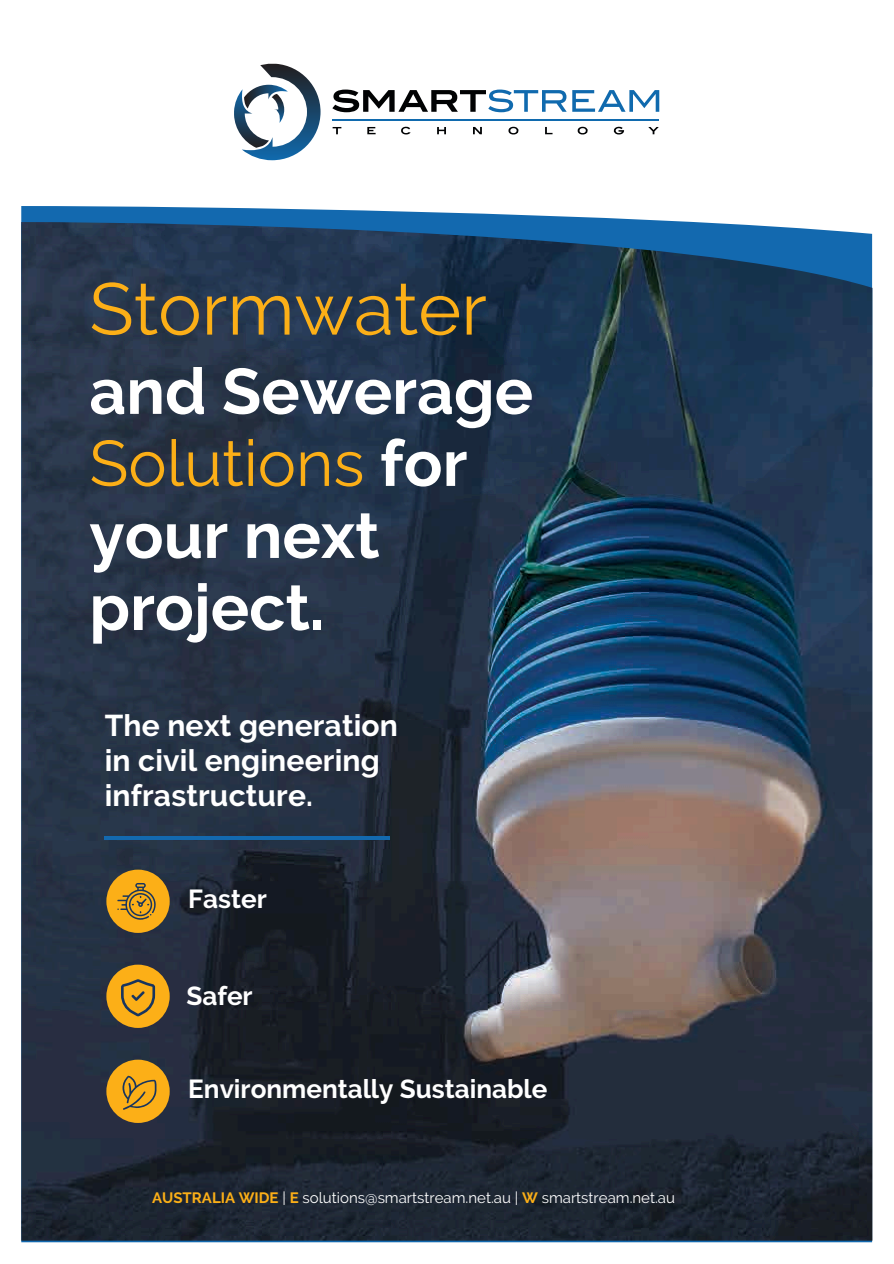
<style>
.page{position:relative;width:894px;height:1264px;background:#fff}
.page>*{position:absolute;margin:0;border:0;box-sizing:border-box;transform-origin:0 0}
.t1{font:73.05px "Raleway";color:#fcaf17}
.t2{font:700 64.2px/72px "Raleway";color:#fff}
.t3{font:700 30px/34.8px "Raleway";letter-spacing:.005em;color:#fff}
.t4{font:700 26.1px "Raleway";color:#fff}
.t5{font:15px "Raleway";color:#fff}
.s1{font-weight:400;color:#fcaf17}
.s2{font-weight:700;color:#fcaf17}
</style>
<div class="page">
<svg style="left:21px;top:206px;width:672px;height:16px;fill:#1369af"></svg>
<svg style="left:234px;top:64px;width:86px;height:96px"></svg>
<svg style="left:332px;top:127px;width:9px;height:7px"></svg>
<svg style="left:367px;top:127px;width:8px;height:7px"></svg>
<svg style="left:401px;top:127px;width:9px;height:7px"></svg>
<svg style="left:437px;top:127px;width:9px;height:7px"></svg>
<svg style="left:473px;top:127px;width:8px;height:7px"></svg>
<svg style="left:508px;top:127px;width:10px;height:7px"></svg>
<svg style="left:545px;top:127px;width:7px;height:7px"></svg>
<svg style="left:577px;top:127px;width:10px;height:7px"></svg>
<svg style="left:613px;top:127px;width:11px;height:7px"></svg>
<svg style="left:648px;top:127px;width:10px;height:7px"></svg>
<hr style="left:332px;top:119px;width:327px;height:2px;background:#106aae">
<svg style="left:332px;top:90px;width:234px;height:22px"></svg>
<svg style="left:572px;top:90px;width:87px;height:22px"></svg>
<img style="left:21px;top:222px;width:851px;height:1018px">
<hr style="left:105px;top:836px;width:285px;height:3px;background:#1369af">
<div style="left:106px;top:1059px;width:64px;height:63px;background:#fcaf17;border-radius:50%"></div>
<svg style="left:122px;top:1075px;width:35px;height:34px"></svg>
<div style="left:106px;top:964px;width:64px;height:63px;background:#fcaf17;border-radius:50%"></div>
<svg style="left:121px;top:979px;width:34px;height:37px"></svg>
<div style="left:106px;top:869px;width:64px;height:63px;background:#fcaf17;border-radius:50%"></div>
<svg style="left:117px;top:883px;width:39px;height:36px"></svg>
<p class="t1" style="left:89px;top:266px;width:399px">Stormwater</p>
<p class="t2" style="left:89px;top:355px;width:445px">and Sewerage<br><span class="s1">Solutions</span> for your next project.</p>
<h2 class="t3" style="left:105px;top:708px;width:295px">The next generation in civil engineering infrastructure.</h2>
<h4 class="t4" style="left:188px;top:883px;width:80px">Faster</h4>
<h3 class="t4" style="left:186px;top:980px;width:68px">Safer</h3>
<h4 class="t4" style="left:188px;top:1073px;width:360px">Environmentally Sustainable</h4>
<h1 class="t5" style="left:152px;top:1188px;width:524px"><span class="s2">AUSTRALIA WIDE</span> | <span class="s2">E</span> solutions@smartstream.net.au | <span class="s2">W</span> smartstream.net.au</h1>
</div>
